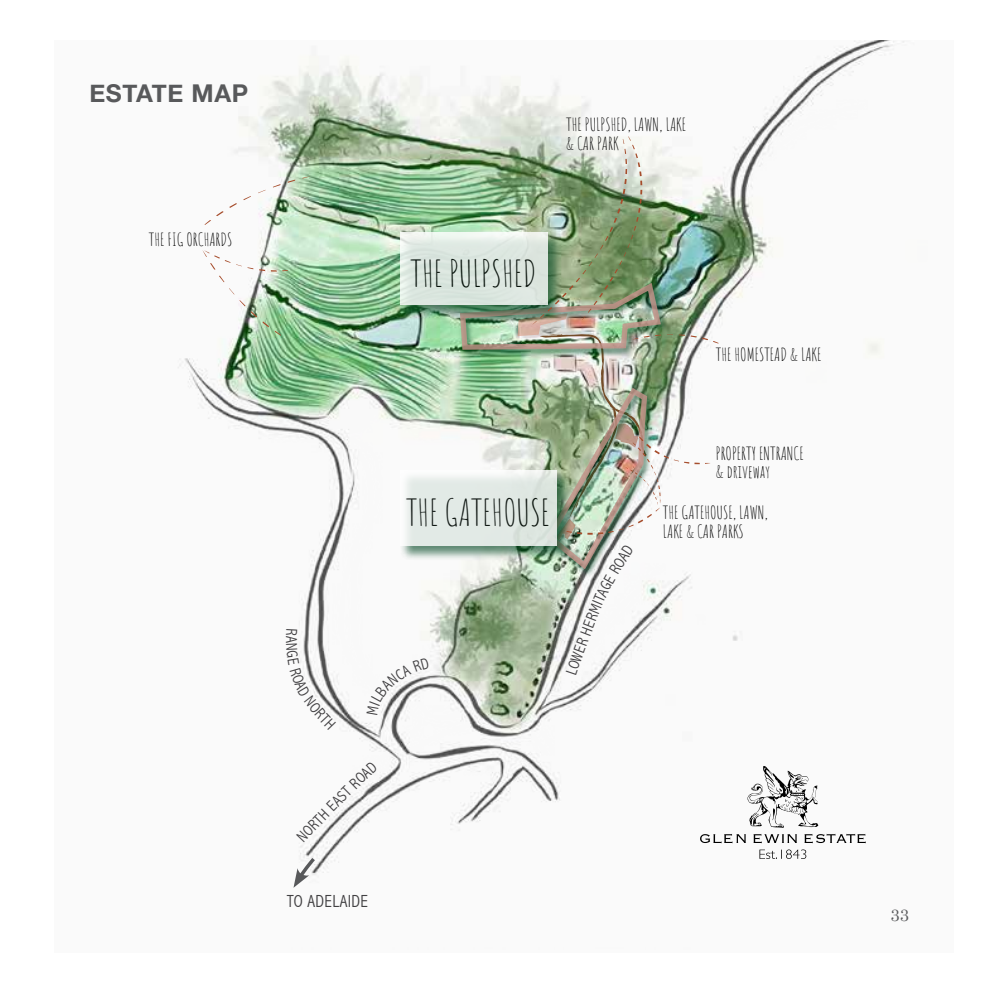
<style>
.page{position:relative;width:993px;height:993px;background:#fff}
.page>*{position:absolute;margin:0;border:0;box-sizing:border-box;transform-origin:0 0}
.t1{font:36.05px "Amatic SC";color:#000}
.t2{font:700 24.5px "Helvetica Neue";letter-spacing:.025em;color:#58595b}
.t3{font:17.5px/19.2px "Amatic SC";color:#000}
.t4{font:300 condensed 17.5px "Abadi";letter-spacing:.02em;color:#414042}
.t5{font:16.62px "Century Schoolbook";color:#58595b}
.t6{font:300 condensed 15.75px "Abadi";color:#414042}
</style>
<div class="page">
<img style="left:178px;top:41px;width:727px;height:847px">
<div style="left:399px;top:232px;width:163px;height:88px;background:#004521;opacity:.62"></div>
<svg style="left:399px;top:232px;width:58px;height:73px;background:#dde8e0"></svg>
<div style="left:399px;top:470px;width:172px;height:90px;background:#004521;opacity:.62"></div>
<svg style="left:399px;top:470px;width:58px;height:75px;fill:#e2eae6"></svg>
<svg style="left:236px;top:264px;width:17px;height:5px"></svg>
<svg style="left:259px;top:269px;width:6px;height:2px"></svg>
<svg style="left:271px;top:270px;width:17px;height:1px"></svg>
<svg style="left:202px;top:250px;width:28px;height:19px"></svg>
<svg style="left:219px;top:275px;width:5px;height:7px"></svg>
<svg style="left:229px;top:288px;width:5px;height:6px"></svg>
<svg style="left:239px;top:300px;width:30px;height:27px"></svg>
<svg style="left:275px;top:330px;width:6px;height:5px"></svg>
<svg style="left:302px;top:176px;width:7px;height:2px"></svg>
<svg style="left:287px;top:179px;width:8px;height:4px"></svg>
<svg style="left:273px;top:184px;width:7px;height:3px"></svg>
<svg style="left:258px;top:190px;width:7px;height:3px"></svg>
<svg style="left:243px;top:196px;width:8px;height:4px"></svg>
<svg style="left:229px;top:203px;width:8px;height:5px"></svg>
<svg style="left:204px;top:211px;width:19px;height:14px"></svg>
<svg style="left:293px;top:855px;width:24px;height:32px"></svg>
<svg style="left:747px;top:765px;width:71px;height:62px"></svg>
<svg style="left:804px;top:833px;width:61px;height:10px"></svg>
<svg style="left:753px;top:833px;width:43px;height:10px"></svg>
<svg style="left:699px;top:833px;width:46px;height:10px"></svg>
<svg style="left:759px;top:849px;width:47px;height:9px"></svg>
<svg style="left:296px;top:830px;width:12px;height:12px"></svg>
<svg style="left:349px;top:760px;width:28px;height:28px"></svg>
<svg style="left:366px;top:657px;width:63px;height:57px"></svg>
<svg style="left:286px;top:629px;width:11px;height:6px"></svg>
<svg style="left:286px;top:643px;width:50px;height:86px"></svg>
<img style="left:457px;top:136px;width:261px;height:539px">
<h2 class="t2" style="left:89px;top:74px;width:160px">ESTATE MAP</h2>
<p class="t3" style="left:149px;top:229px;width:85px">THE FIG ORCHARDS</p>
<p class="t6" style="left:300px;top:635px;width:8px;rotate:90deg">A</p>
<p class="t3" style="left:566px;top:113px;width:121px">THE PULPSHED, LAWN, LAKE &amp; CAR PARK</p>
<h1 class="t1" style="left:410px;top:248px;width:127px">THE PULPSHED</h1>
<h1 class="t1" style="left:406px;top:486px;width:145px">THE GATEHOUSE</h1>
<p class="t3" style="left:715px;top:344px;width:107px">THE HOMESTEAD &amp; LAKE</p>
<p class="t3" style="left:715px;top:444px;width:89px;line-height:17.5px">PROPERTY ENTRANCE &amp; driveway</p>
<p class="t3" style="left:662px;top:501px;width:107px">THE GATEHOUSE, LAWN,<br>LAKE &amp; CAR PARKS</p>
<p class="t6" style="left:323px;top:801px;width:29px;rotate:-45deg">EAST</p>
<p class="t6" style="left:299px;top:826px;width:32px;rotate:-46deg">ORTH</p>
<p class="t4" style="left:286px;top:890px;width:83px">TO ADELAIDE</p>
<p class="t5" style="left:890px;top:900px;width:20px">33</p>
</div>
